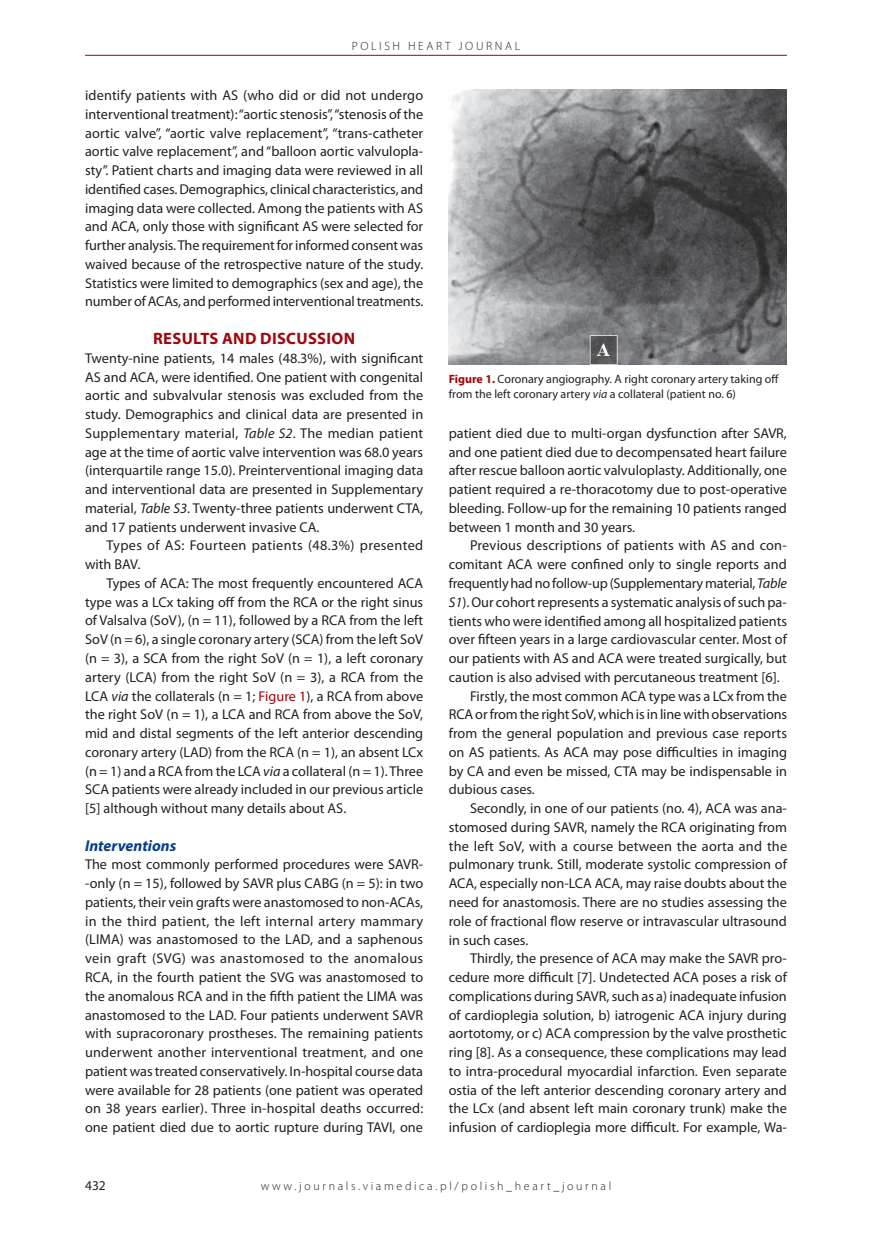
<style>
.page{position:relative;width:872px;height:1234px;background:#fff}
.page>*{position:absolute;margin:0;border:0;box-sizing:border-box;transform-origin:0 0}
.t1{font:700 16.5px "Myriad Pro";letter-spacing:.02em;color:#9d070d}
.t2{font:italic 700 15.75px "Myriad Pro";color:#083e89}
.t3{font:14.25px/18.8px "Myriad Pro";color:#231f20;text-align:justify}
.t4{font:14.25px/18.8px "Myriad Pro";letter-spacing:.025em;color:#231f20}
.t5{font:13.5px "Myriad Pro";color:#231f20}
.t6{font:12px/14.4px "Myriad Pro";color:#231f20}
.t7{font:300 12px "Myriad Pro";letter-spacing:.22em;color:#231f20}
.s1{font-style:italic}
.s2{color:#9d070d}
.s3{font-weight:700;color:#9d070d}
</style>
<div class="page">
<hr style="left:85px;top:55px;width:702px;height:1px;background:#9d070d">
<img style="left:449px;top:89px;width:338px;height:276px">
<p class="t7" style="left:352px;top:39px;width:170px">POLISH HEART JOURNAL</p>
<p class="t3" style="left:85px;top:86px;width:340px">identify patients with AS (who did or did not undergo interventional treatment): “aortic stenosis”, “stenosis of the aortic valve”, “aortic valve replacement”, “trans-catheter aortic valve replacement”, and “balloon aortic valvulopla&shy;sty”. Patient charts and imaging data were reviewed in all identified cases. Demographics, clinical characteristics, and imaging data were collected. Among the patients with AS and ACA, only those with significant AS were selected for further analysis. The requirement for informed consent was waived because of the retrospective nature of the study.<br>Statistics were limited to demographics (sex and age), the number of ACAs, and performed interventional treatments.</p>
<p class="t1" style="left:153px;top:327px;width:203px">RESULTS AND DISCUSSION</p>
<p class="t3" style="left:85px;top:348px;width:340px">Twenty-nine patients, 14 males (48.3%), with significant AS and ACA, were identified. One patient with congenital aortic and subvalvular stenosis was excluded from the study. Demographics and clinical data are presented in Supplementary material, <span class="s1">Table S2</span>. The median patient age at the time of aortic valve intervention was 68.0 years (interquartile range 15.0). Preinterventional imaging data and interventional data are presented in Supplementary material, <span class="s1">Table S3</span>. Twenty-three patients underwent CTA, and 17 patients underwent invasive CA.</p>
<p class="t4" style="left:85px;top:536px;width:340px;text-indent:21px">Types of AS: Fourteen patients (48.3%) presented with BAV.</p>
<p class="t3" style="left:85px;top:573px;width:340px;text-indent:21px">Types of ACA: The most frequently encountered ACA type was a LCx taking off from the RCA or the right sinus of Valsalva (SoV), (n = 11), followed by a RCA from the left SoV (n = 6), a single coronary artery (SCA) from the left SoV (n = 3), a SCA from the right SoV (n = 1), a left coronary artery (LCA) from the right SoV (n = 3), a RCA from the LCA <span class="s1">via</span> the collaterals (n = 1; <span class="s2">Figure 1</span>), a RCA from above the right SoV (n = 1), a LCA and RCA from above the SoV, mid and distal segments of the left anterior descending coronary artery (LAD) from the RCA (n = 1), an absent LCx (n = 1) and a RCA from the LCA <span class="s1">via</span> a collateral (n = 1). Three SCA patients were already included in our previous article [5] although without many details about AS.</p>
<p class="t2" style="left:85px;top:834px;width:93px">Interventions</p>
<p class="t3" style="left:85px;top:854px;width:340px">The most commonly performed procedures were SAVR--only (n = 15), followed by SAVR plus CABG (n = 5): in two patients, their vein grafts were anastomosed to non-ACAs, in the third patient, the left internal artery mammary (LIMA) was anastomosed to the LAD, and a saphenous vein graft (SVG) was anastomosed to the anomalous RCA, in the fourth patient the SVG was anastomosed to the anomalous RCA and in the fifth patient the LIMA was anastomosed to the LAD. Four patients underwent SAVR with supracoronary prostheses. The remaining patients underwent another interventional treatment, and one patient was treated conservatively. In-hospital course data were available for 28 patients (one patient was operated on 38 years earlier). Three in-hospital deaths occurred: one patient died due to aortic rupture during TAVI, one</p>
<p class="t6" style="left:449px;top:372px;width:332px"><span class="s3">Figure 1.</span> Coronary angiography. A right coronary artery taking off from the left coronary artery <span class="s1">via</span> a collateral (patient no. 6)</p>
<p class="t3" style="left:449px;top:423px;width:340px">patient died due to multi-organ dysfunction after SAVR, and one patient died due to decompensated heart failure after rescue balloon aortic valvuloplasty. Additionally, one patient required a re-thoracotomy due to post-operative bleeding. Follow-up for the remaining 10 patients ranged between 1 month and 30 years.</p>
<p class="t3" style="left:470px;top:536px;width:318px">Previous descriptions of patients with AS and con-</p>
<p class="t3" style="left:449px;top:554px;width:339px">comitant ACA were confined only to single reports and</p>
<p class="t3" style="left:449px;top:573px;width:340px">frequently had no follow-up (Supplementary material, <span class="s1">Table</span></p>
<p class="t3" style="left:449px;top:592px;width:339px"><span class="s1">S1</span>). Our cohort represents a systematic analysis of such pa-</p>
<p class="t3" style="left:449px;top:611px;width:340px">tients who were identified among all hospitalized patients</p>
<p class="t3" style="left:449px;top:629px;width:340px">over fifteen years in a large cardiovascular center. Most of</p>
<p class="t3" style="left:449px;top:648px;width:340px">our patients with AS and ACA were treated surgically, but</p>
<p class="t3" style="left:449px;top:667px;width:332px">caution is also advised with percutaneous treatment [6].</p>
<p class="t3" style="left:470px;top:686px;width:318px">Firstly, the most common ACA type was a LCx from the</p>
<p class="t3" style="left:449px;top:704px;width:340px">RCA or from the right SoV, which is in line with observations</p>
<p class="t3" style="left:449px;top:723px;width:340px">from the general population and previous case reports</p>
<p class="t3" style="left:449px;top:742px;width:340px">on AS patients. As ACA may pose difficulties in imaging</p>
<p class="t3" style="left:449px;top:761px;width:340px">by CA and even be missed, CTA may be indispensable in</p>
<p class="t3" style="left:449px;top:779px;width:88px">dubious cases.</p>
<p class="t3" style="left:470px;top:798px;width:318px">Secondly, in one of our patients (no. 4), ACA was ana-</p>
<p class="t3" style="left:449px;top:817px;width:340px">stomosed during SAVR, namely the RCA originating from</p>
<p class="t3" style="left:449px;top:836px;width:340px">the left SoV, with a course between the aorta and the</p>
<p class="t3" style="left:449px;top:854px;width:340px">pulmonary trunk. Still, moderate systolic compression of</p>
<p class="t3" style="left:449px;top:873px;width:340px">ACA, especially non-LCA ACA, may raise doubts about the</p>
<p class="t3" style="left:449px;top:892px;width:340px">need for anastomosis. There are no studies assessing the</p>
<p class="t3" style="left:449px;top:911px;width:340px">role of fractional flow reserve or intravascular ultrasound</p>
<p class="t3" style="left:449px;top:929px;width:81px">in such cases.</p>
<p class="t3" style="left:470px;top:948px;width:318px">Thirdly, the presence of ACA may make the SAVR pro-</p>
<p class="t3" style="left:449px;top:967px;width:340px">cedure more difficult [7]. Undetected ACA poses a risk of</p>
<p class="t3" style="left:449px;top:986px;width:340px">complications during SAVR, such as a) inadequate infusion</p>
<p class="t3" style="left:449px;top:1004px;width:340px">of cardioplegia solution, b) iatrogenic ACA injury during</p>
<p class="t3" style="left:449px;top:1023px;width:339px">aortotomy, or c) ACA compression by the valve prosthetic</p>
<p class="t3" style="left:449px;top:1042px;width:339px">ring [8]. As a consequence, these complications may lead</p>
<p class="t3" style="left:449px;top:1061px;width:340px">to intra-procedural myocardial infarction. Even separate</p>
<p class="t3" style="left:449px;top:1080px;width:340px">ostia of the left anterior descending coronary artery and</p>
<p class="t3" style="left:449px;top:1098px;width:340px">the LCx (and absent left main coronary trunk) make the</p>
<p class="t3" style="left:449px;top:1117px;width:340px">infusion of cardioplegia more difficult. For example, Wa-</p>
<p class="t5" style="left:85px;top:1176px;width:22px">432</p>
<p class="t7" style="left:261px;top:1179px;width:352px">www.journals.viamedica.pl/polish_heart_journal</p>
</div>
